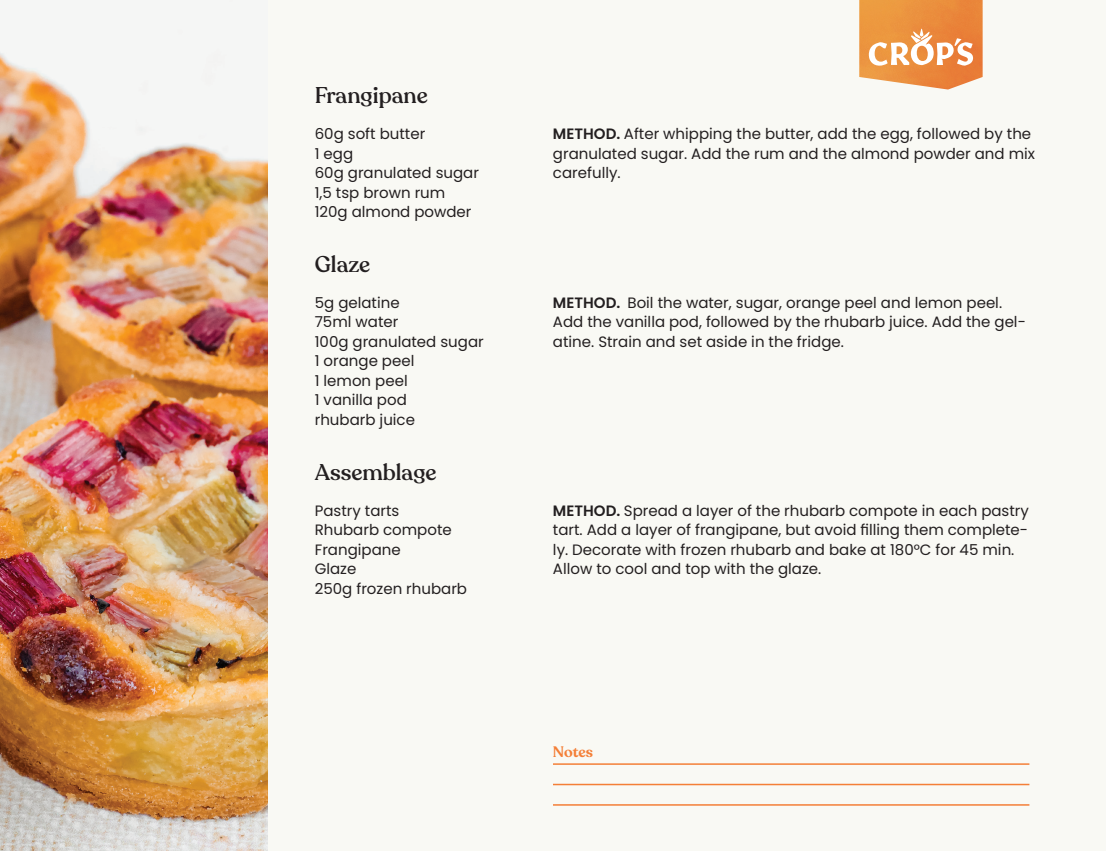
<style>
.page{position:relative;width:1106px;height:851px;background:#fff}
.page>*{position:absolute;margin:0;border:0;box-sizing:border-box;transform-origin:0 0}
.t1{font:500 22.5px "Recoleta";color:#231f20}
.t2{font:15px/19.5px "Poppins";color:#231f20}
.t3{font:600 15px "Recoleta";letter-spacing:-.005em;color:#f47f37}
.s1{font-weight:600}
</style>
<div class="page">
<div style="left:0;top:0;width:1106px;height:850px;background:#f9f9f4"></div>
<hr style="left:553px;top:804px;width:476px;height:1px;background:#f47f37">
<hr style="left:553px;top:783px;width:476px;height:2px;background:#f47f37">
<hr style="left:553px;top:763px;width:476px;height:1px;background:#f47f37">
<img style="left:859px;top:0;width:123px;height:89px">
<svg style="left:868px;top:29px;width:105px;height:37px"></svg>
<img style="left:0;top:53px;width:268px;height:797px">
<h1 class="t1" style="left:315px;top:82px;width:114px">Frangipane</h1>
<p class="t2" style="left:315px;top:124px;width:166px">60g soft butter<br>1 egg<br>60g granulated sugar<br>1,5 tsp brown rum<br>120g almond powder</p>
<p class="t2" style="left:553px;top:124px;width:483px"><span class="s1">METHOD.</span> After whipping the butter, add the egg, followed by the granulated sugar. Add the rum and the almond powder and mix carefully.</p>
<h1 class="t1" style="left:315px;top:250px;width:57px">Glaze</h1>
<p class="t2" style="left:315px;top:293px;width:170px">5g gelatine<br>75ml water<br>100g granulated sugar<br>1 orange peel<br>1 lemon peel<br>1 vanilla pod<br>rhubarb juice</p>
<h1 class="t1" style="left:315px;top:458px;width:123px">Assemblage</h1>
<p class="t2" style="left:553px;top:293px;width:474px"><span class="s1">METHOD.</span> Boil the water, sugar, orange peel and lemon peel.<br>Add the vanilla pod, followed by the rhubarb juice. Add the gel&shy;atine. Strain and set aside in the fridge.</p>
<p class="t2" style="left:315px;top:500px;width:154px">Pastry tarts<br>Rhubarb compote<br>Frangipane<br>Glaze<br>250g frozen rhubarb</p>
<p class="t2" style="left:553px;top:500px;width:477px"><span class="s1">METHOD.</span> Spread a layer of the rhubarb compote in each pastry tart. Add a layer of frangipane, but avoid filling them complete&shy;ly. Decorate with frozen rhubarb and bake at 180°C for 45 min.<br>Allow to cool and top with the glaze.</p>
<p class="t3" style="left:553px;top:742px;width:41px">Notes</p>
</div>
